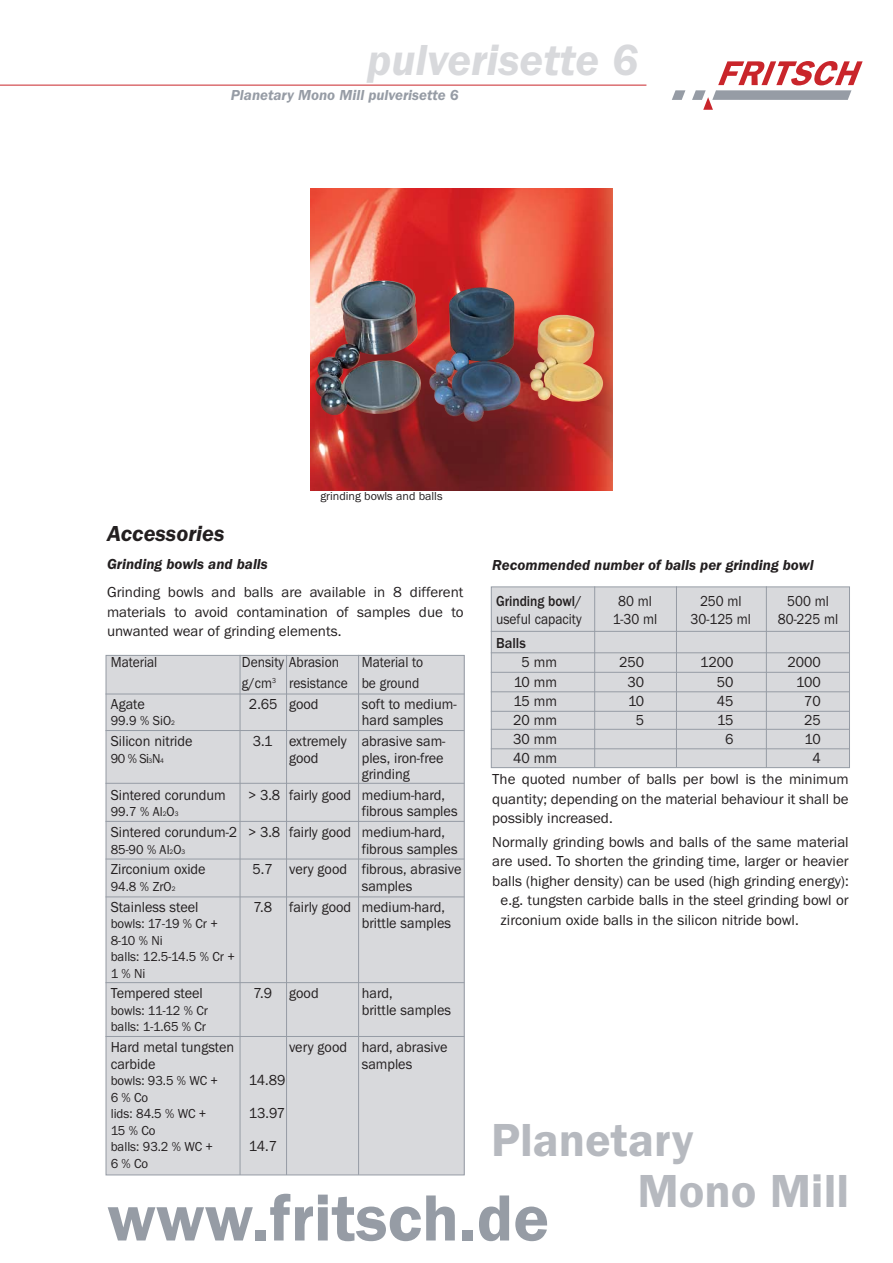
<style>
.page{position:relative;width:893px;height:1263px;background:#fff}
.page>*{position:absolute;margin:0;border:0;box-sizing:border-box;transform-origin:0 0}
.t1{font:600 67.5px "Franklin Gothic Itc T";color:#969ca5}
.t2{font:600 48px/51px "Franklin Gothic Itc T";color:#b6b9bf}
.t3{font:italic 600 45px "Franklin Gothic Itc T";color:#d8d9dc}
.t4{font:italic 600 22.5px "Franklin Gothic Itc T";color:#231f20}
.t5{font:15px/16.5px "Franklin Gothic Itc T";color:#231f20;scale:.95 1}
.t6{font:15px/19.5px "Franklin Gothic Itc T";color:#231f20;text-align:justify}
.t7{font:15px/20.7px "Franklin Gothic Itc T";color:#231f20;text-align:right;scale:.9 1}
.t8{font:italic 600 15px "Franklin Gothic Itc T";color:#231f20}
.t9{font:italic 600 15px "Franklin Gothic Itc T";color:#969ca5}
.t10{font:500 15px "Franklin Gothic Itc T";color:#231f20;scale:.9 1}
.t11{font:500 15px "Franklin Gothic Itc T";color:#231f20;scale:.95 1}
.t12{font:13.5px/16.5px "Franklin Gothic Itc T";letter-spacing:-.005em;color:#231f20;scale:.95 1}
.t13{font:12px "Franklin Gothic Itc T";color:#231f20}
.s1{font-size:6.75px}
</style>
<div class="page">
<img style="left:310px;top:188px;width:302px;height:302px">
<hr style="left:0;top:85px;width:646px;height:1px;background:#c9252b">
<svg style="left:672px;top:90px;width:13px;height:10px"></svg>
<svg style="left:692px;top:61px;width:170px;height:49px"></svg>
<img style="left:314px;top:280px;width:289px;height:142px">
<div style="left:491px;top:587px;width:358px;height:181px;background:#d8d9dc"></div>
<div style="left:491px;top:586px;width:358px;height:182px;border:1px solid #969ca5"></div>
<hr style="left:491px;top:631px;width:358px;height:1px;background:#969ca5">
<hr style="left:491px;top:652px;width:358px;height:1px;background:#969ca5">
<hr style="left:491px;top:672px;width:358px;height:1px;background:#969ca5">
<hr style="left:491px;top:691px;width:358px;height:1px;background:#969ca5">
<hr style="left:491px;top:711px;width:358px;height:1px;background:#969ca5">
<hr style="left:491px;top:729px;width:358px;height:1px;background:#969ca5">
<hr style="left:491px;top:748px;width:358px;height:1px;background:#969ca5">
<hr style="left:594px;top:586px;width:1px;height:181px;background:#969ca5">
<hr style="left:676px;top:586px;width:1px;height:181px;background:#969ca5">
<hr style="left:765px;top:586px;width:1px;height:182px;background:#969ca5">
<div style="left:106px;top:655px;width:358px;height:520px;background:#d8d9dc"></div>
<hr style="left:105px;top:694px;width:359px;height:1px;background:#969ca5">
<hr style="left:105px;top:730px;width:359px;height:1px;background:#969ca5">
<hr style="left:105px;top:783px;width:359px;height:1px;background:#969ca5">
<hr style="left:105px;top:896px;width:359px;height:1px;background:#969ca5">
<hr style="left:105px;top:821px;width:359px;height:1px;background:#969ca5">
<hr style="left:105px;top:859px;width:359px;height:1px;background:#969ca5">
<hr style="left:105px;top:982px;width:359px;height:1px;background:#969ca5">
<hr style="left:105px;top:1036px;width:359px;height:1px;background:#969ca5">
<hr style="left:239px;top:655px;width:1px;height:520px;background:#969ca5">
<hr style="left:286px;top:655px;width:1px;height:520px;background:#969ca5">
<hr style="left:358px;top:655px;width:1px;height:520px;background:#969ca5">
<h3 class="t3" style="left:367px;top:42px;width:272px">pulverisette 6</h3>
<p class="t9" style="left:231px;top:89px;width:229px">Planetary Mono Mill pulverisette 6</p>
<p class="t13" style="left:320px;top:491px;width:124px">grinding bowls and balls</p>
<h3 class="t4" style="left:107px;top:525px;width:119px">Accessories</h3>
<p class="t8" style="left:107px;top:558px;width:162px">Grinding bowls and balls</p>
<p class="t6" style="left:107px;top:583px;width:358px">Grinding bowls and balls are available in 8 different materials to avoid contamination of samples due to unwanted wear of grinding elements.</p>
<p class="t10" style="left:496px;top:595px;width:97px">Grinding bowl/</p>
<p class="t7" style="left:618px;top:591px;width:39px">80 ml</p>
<p class="t7" style="left:700px;top:591px;width:48px">250 ml</p>
<p class="t7" style="left:787px;top:591px;width:48px">500 ml</p>
<p class="t8" style="left:492px;top:559px;width:323px">Recommended number of balls per grinding bowl</p>
<p class="t7" style="left:496px;top:609px;width:97px">useful capacity</p>
<p class="t7" style="left:612px;top:609px;width:51px">1-30 ml</p>
<p class="t7" style="left:690px;top:609px;width:69px">30-125 ml</p>
<p class="t7" style="left:777px;top:609px;width:69px">80-225 ml</p>
<p class="t11" style="left:496px;top:637px;width:33px">Balls</p>
<p class="t5" style="left:521px;top:655px;width:39px">5 mm</p>
<p class="t5" style="left:619px;top:655px;width:28px">250</p>
<p class="t5" style="left:700px;top:655px;width:37px">1200</p>
<p class="t5" style="left:787px;top:655px;width:37px">2000</p>
<p class="t5" style="left:513px;top:674px;width:47px">10 mm</p>
<p class="t5" style="left:627px;top:674px;width:19px">30</p>
<p class="t5" style="left:716px;top:674px;width:19px">50</p>
<p class="t5" style="left:796px;top:674px;width:27px">100</p>
<p class="t5" style="left:513px;top:693px;width:47px">15 mm</p>
<p class="t5" style="left:628px;top:693px;width:19px">10</p>
<p class="t5" style="left:716px;top:693px;width:19px">45</p>
<p class="t5" style="left:804px;top:693px;width:19px">70</p>
<p class="t5" style="left:513px;top:712px;width:48px">20 mm</p>
<p class="t5" style="left:636px;top:712px;width:10px">5</p>
<p class="t5" style="left:717px;top:712px;width:19px">15</p>
<p class="t5" style="left:804px;top:712px;width:19px">25</p>
<p class="t5" style="left:513px;top:732px;width:48px">30 mm</p>
<p class="t5" style="left:725px;top:732px;width:10px">6</p>
<p class="t5" style="left:804px;top:732px;width:19px">10</p>
<p class="t5" style="left:513px;top:751px;width:48px">40 mm</p>
<p class="t5" style="left:812px;top:751px;width:10px">4</p>
<p class="t7" style="left:111px;top:653px;width:53px">Material</p>
<p class="t7" style="left:242px;top:653px;width:109px">Density Abrasion</p>
<p class="t7" style="left:242px;top:653px;width:203px">Material to<br>g/cm<sup>3</sup> resistance be ground</p>
<p class="t5" style="left:111px;top:697px;width:37px">Agate</p>
<p class="t5" style="left:249px;top:697px;width:75px">2.65 good</p>
<p class="t5" style="left:362px;top:697px;width:101px">soft to medium-</p>
<p class="t12" style="left:111px;top:713px;width:69px">99.9 % SiO<span class="s1">2</span></p>
<p class="t5" style="left:362px;top:713px;width:88px">hard samples</p>
<p class="t5" style="left:111px;top:734px;width:88px">Silicon nitride</p>
<p class="t5" style="left:253px;top:734px;width:204px">3.1 extremely abrasive sam-</p>
<p class="t12" style="left:111px;top:751px;width:57px">90 % Si<span class="s1">3</span>N<span class="s1">4</span></p>
<p class="t5" style="left:289px;top:750px;width:33px">good</p>
<p class="t5" style="left:362px;top:750px;width:88px">ples, iron-free grinding</p>
<p class="t5" style="left:111px;top:788px;width:123px">Sintered corundum</p>
<p class="t5" style="left:249px;top:788px;width:208px">&gt; 3.8 fairly good medium-hard,</p>
<p class="t12" style="left:111px;top:804px;width:73px">99.7 % Al<span class="s1">2</span>O<span class="s1">3</span></p>
<p class="t6" style="left:492px;top:770px;width:358px">The quoted number of balls per bowl is the minimum quantity; depending on the material behaviour it shall be possibly increased.</p>
<p class="t6" style="left:492px;top:833px;width:358px">Normally grinding bowls and balls of the same material</p>
<p class="t6" style="left:492px;top:852px;width:358px">are used. To shorten the grinding time, larger or heavier</p>
<p class="t6" style="left:492px;top:872px;width:358px">balls (higher density) can be used (high grinding energy):</p>
<p class="t6" style="left:500px;top:891px;width:350px">e.g. tungsten carbide balls in the steel grinding bowl or</p>
<p class="t6" style="left:500px;top:911px;width:300px">zirconium oxide balls in the silicon nitride bowl.</p>
<p class="t5" style="left:111px;top:802px;width:366px;line-height:20.7px;text-indent:251px">fibrous samples<br>Sintered corundum-2 &gt; 3.8 fairly good medium-hard,</p>
<p class="t12" style="left:111px;top:842px;width:80px">85-90 % Al<span class="s1">2</span>O<span class="s1">3</span></p>
<p class="t5" style="left:362px;top:841px;width:102px">fibrous samples</p>
<p class="t5" style="left:111px;top:862px;width:101px">Zirconium oxide</p>
<p class="t5" style="left:252px;top:862px;width:221px">5.7 very good fibrous, abrasive</p>
<p class="t12" style="left:111px;top:879px;width:70px">94.8 % ZrO<span class="s1">2</span></p>
<p class="t5" style="left:362px;top:879px;width:55px">samples</p>
<p class="t5" style="left:111px;top:899px;width:94px">Stainless steel</p>
<p class="t5" style="left:253px;top:899px;width:203px">7.8 fairly good medium-hard,</p>
<p class="t12" style="left:111px;top:916px;width:114px">bowls: 17-19 % Cr +</p>
<p class="t5" style="left:362px;top:916px;width:96px">brittle samples</p>
<p class="t12" style="left:111px;top:933px;width:132px">8-10 % Ni<br>balls: 12.5-14.5 % Cr +<br>1 % Ni</p>
<p class="t5" style="left:111px;top:986px;width:98px">Tempered steel</p>
<p class="t5" style="left:253px;top:986px;width:70px">7.9 good</p>
<p class="t5" style="left:362px;top:986px;width:34px">hard,</p>
<p class="t12" style="left:111px;top:1003px;width:104px">bowls: 11-12 % Cr</p>
<p class="t5" style="left:362px;top:1003px;width:96px">brittle samples</p>
<p class="t12" style="left:111px;top:1019px;width:102px">balls: 1-1.65 % Cr</p>
<p class="t5" style="left:111px;top:1040px;width:131px">Hard metal tungsten</p>
<p class="t5" style="left:289px;top:1040px;width:168px">very good hard, abrasive</p>
<p class="t5" style="left:111px;top:1056px;width:49px">carbide</p>
<p class="t5" style="left:362px;top:1056px;width:55px">samples</p>
<p class="t12" style="left:111px;top:1073px;width:114px">bowls: 93.5 % WC +</p>
<p class="t5" style="left:249px;top:1073px;width:40px">14.89</p>
<p class="t12" style="left:111px;top:1090px;width:102px">6 % Co<br>lids: 84.5 % WC +</p>
<p class="t5" style="left:249px;top:1106px;width:40px">13.97</p>
<h2 class="t2" style="left:637px;top:1117px;width:213px;text-indent:-146px">Planetary<br>Mono Mill</h2>
<p class="t12" style="left:111px;top:1123px;width:109px">15 % Co<br>balls: 93.2 % WC +</p>
<p class="t5" style="left:249px;top:1139px;width:31px">14.7</p>
<p class="t12" style="left:111px;top:1156px;width:41px">6 % Co</p>
<h1 class="t1" style="left:107px;top:1192px;width:443px">www.fritsch.de</h1>
</div>
